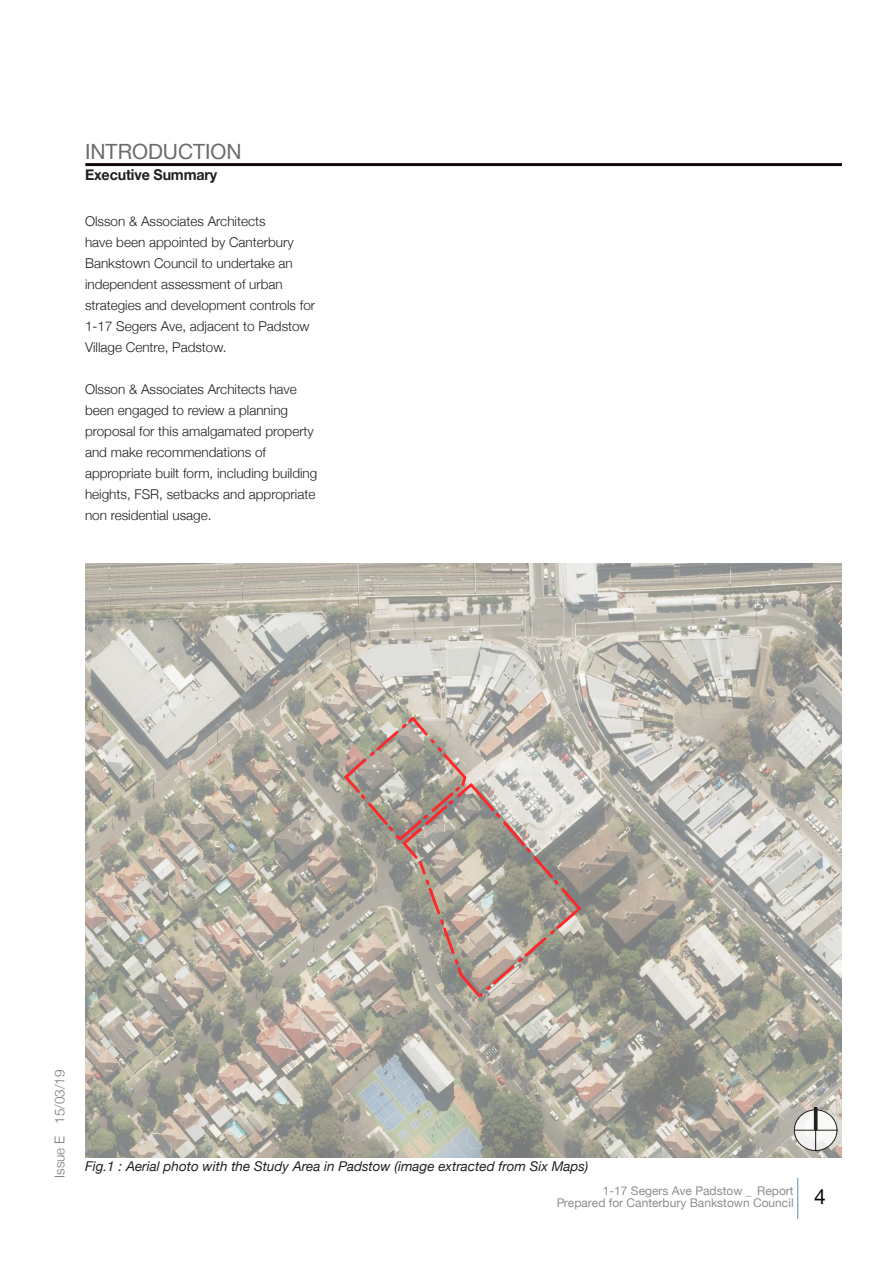
<style>
.page{position:relative;width:893px;height:1263px;background:#fff}
.page>*{position:absolute;margin:0;border:0;box-sizing:border-box;transform-origin:0 0}
.Heading{font:21px "Helvetica Neue";color:#6b6b6e}
.Heading_2{font:700 15px "Helvetica Neue";letter-spacing:-.01em;color:#231f20;scale:.95 1}
.t1{font:300 13.5px/21px "Helvetica Neue";color:#231f20}
.t2{font:italic 13.5px "Helvetica Neue";color:#231f20}
.t3{font:12px/11.6px "Helvetica Neue";color:#797979}
</style>
<div class="page">
<hr style="left:85px;top:163px;width:757px;height:3px;background:#120908">
<hr style="left:797px;top:1178px;width:1px;height:41px;background:#608ca7">
<img style="left:85px;top:564px;width:757px;height:594px">
<svg style="left:342px;top:714px;width:241px;height:286px"></svg>
<svg style="left:794px;top:1110px;width:43px;height:41px"></svg>
<div style="left:814px;top:1107px;width:3px;height:23px;border:1px solid #000"></div>
<svg style="left:815px;top:1131px;width:1px;height:19px"></svg>
<hr style="left:794px;top:1130px;width:43px;height:1px;background:#000">
<p class="Heading" style="left:85px;top:136px;width:158px">INTRODUCTION</p>
<p class="Heading_2" style="left:85px;top:163px;width:141px">Executive Summary</p>
<p class="t1" style="left:85px;top:209px;width:232px">Olsson &amp; Associates Architects<br>have been appointed by Canterbury Bankstown Council to undertake an independent assessment of urban strategies and development controls for 1-17 Segers Ave, adjacent to Padstow Village Centre, Padstow.</p>
<p class="t1" style="left:85px;top:377px;width:234px">Olsson &amp; Associates Architects have been engaged to review a planning proposal for this amalgamated property and make recommendations of appropriate built form, including building heights, FSR, setbacks and appropriate non residential usage.</p>
<p class="t1" style="left:48px;top:1178px;width:110px;rotate:-90deg">Issue E 15/03/19</p>
<p class="t2" style="left:85px;top:1156px;width:505px">Fig.1 : Aerial photo with the Study Area in Padstow (image extracted from Six Maps)</p>
<p class="t3" style="left:556px;top:1186px;width:271px;text-indent:47px">1-17 Segers Ave Padstow _ Report<br>Prepared for Canterbury Bankstown Council <sup>4</sup></p>
</div>
